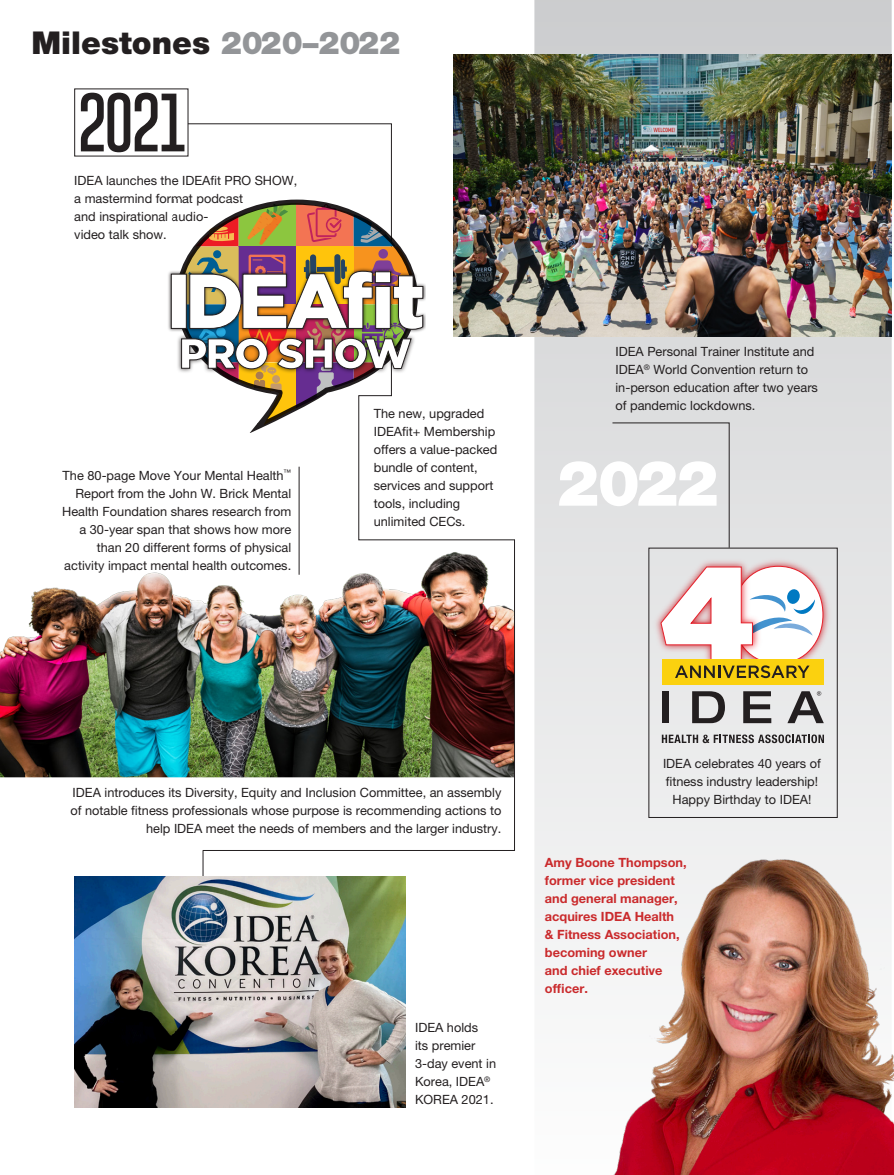
<style>
.page{position:relative;width:894px;height:1175px;background:#fff}
.page>*{position:absolute;margin:0;border:0;box-sizing:border-box;transform-origin:0 0}
.body{font:900 63px "Helvetica Neue LT Std";color:#fff}
.sbar_body{font:100 60px "Gobold";color:#231f20}
.body-2{font:900 31.5px "Helvetica Neue LT Std";color:#231f20}
.body-3{font:12.75px/18px "Helvetica Neue LT Std";color:#231f20}
.body-4{font:700 12.75px/18px "Helvetica Neue LT Std";color:#ca2a2c}
.s1{color:#939598}
</style>
<div class="page">
<svg style="left:534px;top:0;width:357px;height:971px;background:#e0e1e2"></svg>
<img style="left:722px;top:555px;width:111px;height:119px">
<img style="left:650px;top:556px;width:113px;height:116px">
<div style="left:662px;top:691px;width:7px;height:32px;background:#231f20"></div>
<svg style="left:692px;top:691px;width:32px;height:32px"></svg>
<svg style="left:743px;top:691px;width:28px;height:32px"></svg>
<svg style="left:787px;top:691px;width:36px;height:32px"></svg>
<svg style="left:661px;top:734px;width:162px;height:9px"></svg>
<div style="left:662px;top:659px;width:162px;height:25px;background:#fbd10f"></div>
<svg style="left:659px;top:565px;width:164px;height:113px"></svg>
<img style="left:598px;top:847px;width:295px;height:327px">
<svg style="left:187px;top:123px;width:328px;height:416px"></svg>
<hr style="left:298px;top:466px;width:1px;height:108px;background:#231f20">
<div style="left:611px;top:422px;width:118px;height:126px;background:#e0e1e2"></div>
<img style="left:453px;top:55px;width:438px;height:281px">
<img style="left:0;top:572px;width:202px;height:205px">
<img style="left:202px;top:539px;width:313px;height:312px">
<hr style="left:202px;top:850px;width:1px;height:108px;background:#231f20">
<img style="left:74px;top:876px;width:331px;height:231px">
<svg style="left:187px;top:200px;width:230px;height:232px"></svg>
<svg style="left:171px;top:202px;width:252px;height:223px"></svg>
<p class="body-2" style="left:32px;top:24px;width:370px">Milestones <span class="s1">2020–2022</span></p>
<p class="sbar_body" style="left:77px;top:84px;width:113px">2021</p>
<p class="body-3" style="left:74px;top:171px;width:224px">IDEA launches the IDEAfit PRO SHOW, a mastermind format podcast<br>and inspirational audio-<br>video talk show.</p>
<p class="body-3" style="left:62px;top:466px;width:230px;text-align:right">The 80-page Move Your Mental Health<sup>™ </sup>Report from the John W. Brick Mental Health Foundation shares research from a 30-year span that shows how more than 20 different forms of physical activity impact mental health outcomes.</p>
<p class="body-3" style="left:374px;top:405px;width:125px">The new, upgraded<br>IDEAfit+ Membership offers a value-packed bundle of content, services and support tools, including unlimited CECs.</p>
<p class="body-3" style="left:615px;top:342px;width:204px">IDEA Personal Trainer Institute and<br>IDEA<sup>®</sup> World Convention return to in-person education after two years of pandemic lockdowns.</p>
<p class="body" style="left:556px;top:445px;width:163px">2022</p>
<p class="body-3" style="left:71px;top:783px;width:432px;text-align:right">IDEA introduces its Diversity, Equity and Inclusion Committee, an assembly of notable fitness professionals whose purpose is recommending actions to help IDEA meet the needs of members and the larger industry.</p>
<p class="body-3" style="left:415px;top:1018px;width:83px">IDEA holds<br>its premier<br>3-day event in<br>Korea, IDEA<sup>®<br></sup>KOREA 2021.</p>
<p class="body-3" style="left:663px;top:754px;width:159px;text-align:center">IDEA celebrates 40 years of fitness industry leadership!<br>Happy Birthday to IDEA!</p>
<p class="body-4" style="left:544px;top:853px;width:143px">Amy Boone Thompson, former vice president and general manager, acquires IDEA Health<br>&amp; Fitness Association, becoming owner<br>and chief executive officer.</p>
</div>
